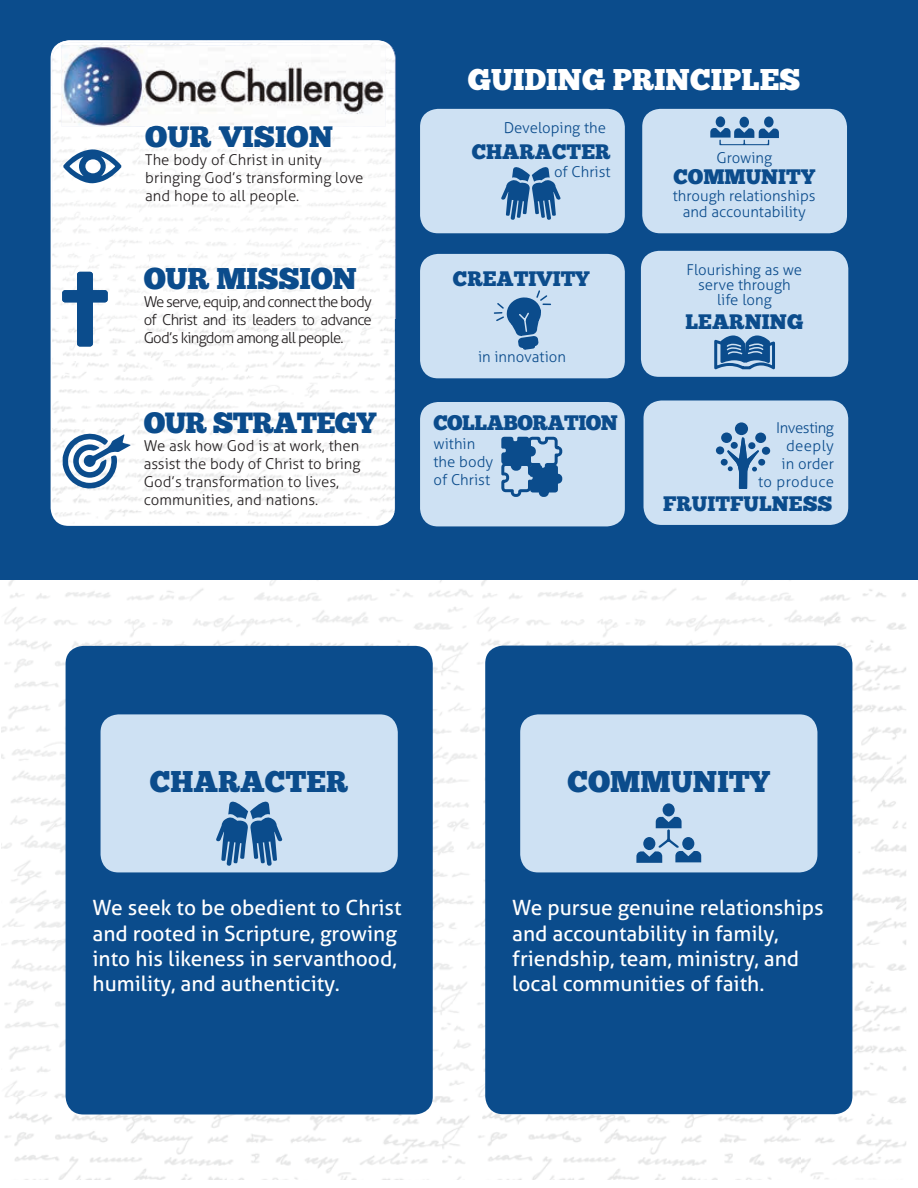
<style>
.page{position:relative;width:918px;height:1188px;background:#fff}
.page>*{position:absolute;margin:0;border:0;box-sizing:border-box;transform-origin:0 0}
.t1{font:30px "Chunk Five";color:#0b4c8c}
.t2{font:30px "Chunk Five";color:#fff}
.t3{font:29.25px "Chunk Five";letter-spacing:-.025em;color:#0b4c8c}
.t4{font:21px/25.2px "Aller";color:#fff}
.t5{font:21px "Chunk Five";color:#0b4c8c}
.t6{font:21px "Chunk Five";letter-spacing:-.025em;color:#0b4c8c}
.t7{font:300 15px/18px "Aller";color:#231f20}
.t8{font:300 15px/18px "Aller";color:#0b4c8c;text-align:center}
</style>
<div class="page">
<div style="left:0;top:0;width:918px;height:580px;background:#0b4c8c"></div>
<img style="left:52px;top:319px;width:343px;height:204px">
<img style="left:51px;top:40px;width:337px;height:46px">
<img style="left:51px;top:86px;width:1px;height:233px">
<img style="left:395px;top:54px;width:1px;height:265px">
<img style="left:52px;top:43px;width:98px;height:276px">
<img style="left:150px;top:43px;width:245px;height:46px">
<img style="left:297px;top:89px;width:98px;height:230px">
<img style="left:150px;top:148px;width:147px;height:171px">
<img style="left:146px;top:127px;width:187px;height:21px">
<div style="left:644px;top:401px;width:204px;height:124px;background:#cee1f3;border-radius:18px"></div>
<div style="left:721px;top:459px;width:7px;height:7px;background:#0b4c8c;border-radius:50%"></div>
<div style="left:716px;top:446px;width:8px;height:8px;background:#0b4c8c;border-radius:50%"></div>
<div style="left:721px;top:433px;width:11px;height:10px;background:#0b4c8c;border-radius:50%"></div>
<div style="left:735px;top:422px;width:13px;height:13px;background:#0b4c8c;border-radius:50%"></div>
<svg style="left:727px;top:437px;width:32px;height:52px"></svg>
<div style="left:758px;top:459px;width:7px;height:7px;background:#0b4c8c;border-radius:50%"></div>
<div style="left:762px;top:447px;width:8px;height:8px;background:#0b4c8c;border-radius:50%"></div>
<div style="left:755px;top:433px;width:11px;height:10px;background:#0b4c8c;border-radius:50%"></div>
<div style="left:641px;top:251px;width:207px;height:126px;background:#cee1f3;border-radius:18px"></div>
<svg style="left:714px;top:335px;width:61px;height:34px"></svg>
<svg style="left:63px;top:430px;width:67px;height:62px"></svg>
<div style="left:77px;top:272px;width:16px;height:74px;background:#0b4c8c;border-radius:3px"></div>
<div style="left:62px;top:290px;width:46px;height:12px;background:#0b4c8c;border-radius:3px"></div>
<svg style="left:63px;top:149px;width:58px;height:35px"></svg>
<div style="left:420px;top:109px;width:205px;height:124px;background:#cee1f3;border-radius:18px"></div>
<svg style="left:501px;top:167px;width:60px;height:53px"></svg>
<div style="left:420px;top:254px;width:205px;height:124px;background:#cee1f3;border-radius:18px"></div>
<svg style="left:494px;top:290px;width:57px;height:60px"></svg>
<div style="left:420px;top:402px;width:205px;height:124px;background:#cee1f3;border-radius:18px"></div>
<svg style="left:501px;top:437px;width:61px;height:60px"></svg>
<div style="left:642px;top:109px;width:205px;height:124px;background:#cee1f3;border-radius:18px"></div>
<div style="left:764px;top:117px;width:10px;height:10px;background:#0b4c8c;border-radius:50%"></div>
<div style="left:716px;top:116px;width:9px;height:11px;background:#0b4c8c;border-radius:50%"></div>
<div style="left:740px;top:117px;width:9px;height:11px;background:#0b4c8c;border-radius:50%"></div>
<svg style="left:710px;top:128px;width:69px;height:17px"></svg>
<img style="left:800px;top:589px;width:106px;height:590px">
<img style="left:5px;top:1095px;width:795px;height:84px">
<img style="left:1px;top:580px;width:823px;height:365px">
<img style="left:361px;top:580px;width:360px;height:361px">
<img style="left:2px;top:941px;width:483px;height:154px">
<div style="left:485px;top:646px;width:367px;height:468px;background:#0b4c8c;border-radius:18px"></div>
<div style="left:66px;top:646px;width:367px;height:469px;background:#0b4c8c;border-radius:18px"></div>
<div style="left:520px;top:714px;width:297px;height:158px;background:#cee1f3;border-radius:18px"></div>
<div style="left:663px;top:803px;width:12px;height:13px;background:#0b4c8c;border-radius:50%"></div>
<svg style="left:636px;top:817px;width:65px;height:46px"></svg>
<div style="left:101px;top:714px;width:297px;height:158px;background:#cee1f3;border-radius:18px"></div>
<svg style="left:216px;top:801px;width:66px;height:65px"></svg>
<img style="left:62px;top:45px;width:324px;height:81px">
<img style="left:146px;top:126px;width:187px;height:1px">
<h1 class="t1" style="left:145px;top:119px;width:190px">OUR VISION</h1>
<p class="t7" style="left:145px;top:151px;width:220px">The body of Christ in unity bringing God’s transforming love and hope to all people.</p>
<h1 class="t1" style="left:144px;top:261px;width:215px">OUR MISSION</h1>
<p class="t7" style="left:144px;top:293px;width:230px;text-align:justify">We serve, equip, and connect the body of Christ and its leaders to advance God’s kingdom among all people.</p>
<h2 class="t3" style="left:144px;top:405px;width:234px">OUR STRATEGY</h2>
<p class="t7" style="left:144px;top:436px;width:218px">We ask how God is at work, then assist the body of Christ to bring<br>God’s transformation to lives, communities, and nations.</p>
<h1 class="t2" style="left:468px;top:61px;width:334px">GUIDING PRINCIPLES</h1>
<p class="t8" style="left:504px;top:119px;width:104px">Developing the</p>
<h3 class="t5" style="left:472px;top:139px;width:140px">CHARACTER</h3>
<p class="t8" style="left:554px;top:163px;width:58px">of Christ</p>
<h3 class="t5" style="left:453px;top:266px;width:138px">CREATIVITY</h3>
<p class="t8" style="left:478px;top:348px;width:89px">in innovation</p>
<h3 class="t6" style="left:433px;top:410px;width:186px">COLLABORATION</h3>
<p class="t8" style="left:434px;top:435px;width:61px;text-align:left">within the body of Christ</p>
<p class="t8" style="left:716px;top:149px;width:57px">Growing</p>
<h3 class="t5" style="left:673px;top:165px;width:143px">COMMUNITY</h3>
<p class="t8" style="left:673px;top:187px;width:144px;line-height:16.5px">through relationships and accountability</p>
<p class="t8" style="left:687px;top:263px;width:117px;line-height:15px">Flourishing as we serve through life long</p>
<h3 class="t5" style="left:685px;top:310px;width:119px">LEARNING</h3>
<p class="t8" style="left:758px;top:419px;width:77px;text-align:right">Investing deeply<br>in order<br>to produce</p>
<h3 class="t5" style="left:663px;top:492px;width:171px">FRUITFULNESS</h3>
<h1 class="t1" style="left:150px;top:764px;width:200px">CHARACTER</h1>
<h1 class="t1" style="left:567px;top:764px;width:204px">COMMUNITY</h1>
<h3 class="t4" style="left:93px;top:895px;width:311px">We seek to be obedient to Christ and rooted in Scripture, growing into his likeness in servanthood, humility, and authenticity.</h3>
<h3 class="t4" style="left:512px;top:895px;width:313px">We pursue genuine relationships and accountability in family, friendship, team, ministry, and local communities of faith.</h3>
</div>
